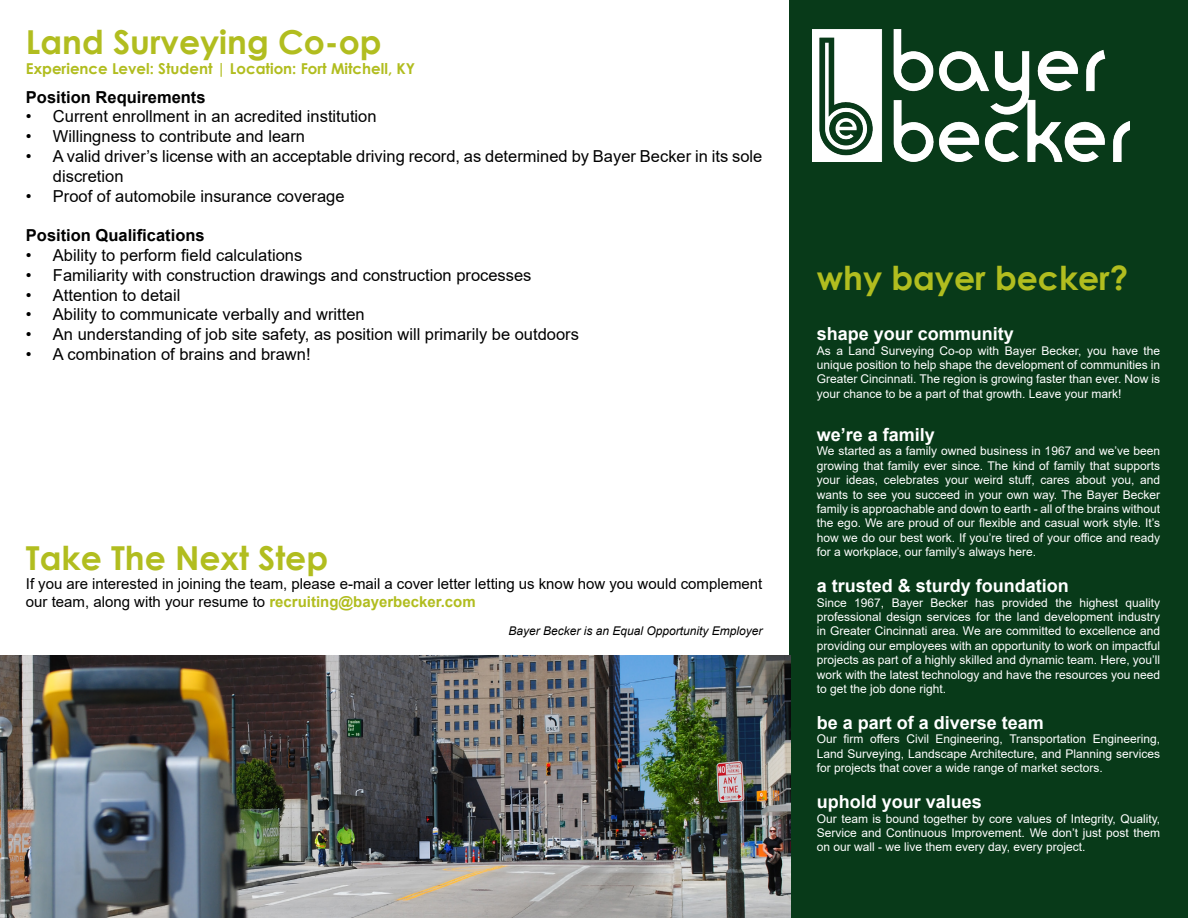
<style>
.page{position:relative;width:1188px;height:918px;background:#fff}
.page>*{position:absolute;margin:0;border:0;box-sizing:border-box;transform-origin:0 0}
.t1{font:700 33px "Century Gothic";color:#b1bd1f}
.t2{font:700 18px "Arial";color:#fff}
.t3{font:16.5px/19.8px "Arial";color:#000}
.t4{font:700 16.5px "Arial";color:#000}
.t5{font:15px/18px "Arial";color:#000}
.t6{font:700 15px "Century Gothic";color:#b1bd1f}
.t7{font:12px/14.4px "Arial";color:#fff;text-align:justify}
.t8{font:italic 12px "Arial";color:#000}
.s1{font-weight:700;color:#b1bd1f}
</style>
<div class="page">
<div style="left:789px;top:0;width:399px;height:918px;background:#083a19"></div>
<img style="left:0;top:656px;width:791px;height:262px">
<img style="left:812px;top:29px;width:317px;height:133px">
<p class="t1" style="left:26px;top:17px;width:357px">Land Surveying Co-op</p>
<p class="t6" style="left:26px;top:57px;width:391px">Experience Level: Student | Location: Fort Mitchell, KY</p>
<p class="t4" style="left:26px;top:85px;width:181px">Position Requirements</p>
<p class="t3" style="left:26px;top:107px;width:352px">• Current enrollment in an acredited institution</p>
<p class="t3" style="left:26px;top:126px;width:281px">• Willingness to contribute and learn</p>
<p class="t3" style="left:53px;top:146px;width:711px;text-indent:-27px">• A valid driver’s license with an acceptable driving record, as determined by Bayer Becker in its sole discretion</p>
<p class="t3" style="left:26px;top:186px;width:320px">• Proof of automobile insurance coverage</p>
<p class="t4" style="left:26px;top:224px;width:180px">Position Qualifications</p>
<p class="t3" style="left:26px;top:245px;width:278px">• Ability to perform field calculations</p>
<p class="t3" style="left:26px;top:265px;width:507px">• Familiarity with construction drawings and construction processes</p>
<p class="t3" style="left:26px;top:285px;width:156px">• Attention to detail</p>
<p class="t3" style="left:26px;top:305px;width:340px">• Ability to communicate verbally and written</p>
<p class="t3" style="left:26px;top:324px;width:555px">• An understanding of job site safety, as position will primarily be outdoors</p>
<p class="t3" style="left:26px;top:344px;width:286px">• A combination of brains and brawn!</p>
<p class="t1" style="left:26px;top:533px;width:304px">Take The Next Step</p>
<p class="t5" style="left:26px;top:575px;width:738px">If you are interested in joining the team, please e-mail a cover letter letting us know how you would complement our team, along with your resume to <span class="s1">recruiting@bayerbecker.com</span></p>
<p class="t8" style="left:508px;top:623px;width:256px">Bayer Becker is an Equal Opportunity Employer</p>
<p class="t1" style="left:817px;top:253px;width:313px">why bayer becker?</p>
<p class="t2" style="left:817px;top:321px;width:199px">shape your community</p>
<p class="t7" style="left:817px;top:343px;width:345px">As a Land Surveying Co-op with Bayer Becker, you have the unique position to help shape the development of communities in Greater Cincinnati. The region is growing faster than ever. Now is your chance to be a part of that growth. Leave your mark!</p>
<p class="t2" style="left:817px;top:422px;width:120px">we’re a family</p>
<p class="t7" style="left:817px;top:444px;width:345px">We started as a family owned business in 1967 and we’ve been growing that family ever since. The kind of family that supports your ideas, celebrates your weird stuff, cares about you, and wants to see you succeed in your own way. The Bayer Becker family is approachable and down to earth - all of the brains without the ego. We are proud of our flexible and casual work style. It’s how we do our best work. If you’re tired of your office and ready for a workplace, our family’s always here.</p>
<p class="t2" style="left:817px;top:573px;width:254px">a trusted &amp; sturdy foundation</p>
<p class="t7" style="left:817px;top:595px;width:345px">Since 1967, Bayer Becker has provided the highest quality professional design services for the land development industry in Greater Cincinnati area. We are committed to excellence and providing our employees with an opportunity to work on impactful projects as part of a highly skilled and dynamic team. Here, you’ll work with the latest technology and have the resources you need to get the job done right.</p>
<p class="t2" style="left:817px;top:710px;width:229px">be a part of a diverse team</p>
<p class="t7" style="left:817px;top:732px;width:345px">Our firm offers Civil Engineering, Transportation Engineering, Land Surveying, Landscape Architecture, and Planning services for projects that cover a wide range of market sectors.</p>
<p class="t2" style="left:817px;top:789px;width:167px">uphold your values</p>
<p class="t7" style="left:817px;top:811px;width:345px">Our team is bound together by core values of Integrity, Quality, Service and Continuous Improvement. We don’t just post them on our wall - we live them every day, every project.</p>
</div>
